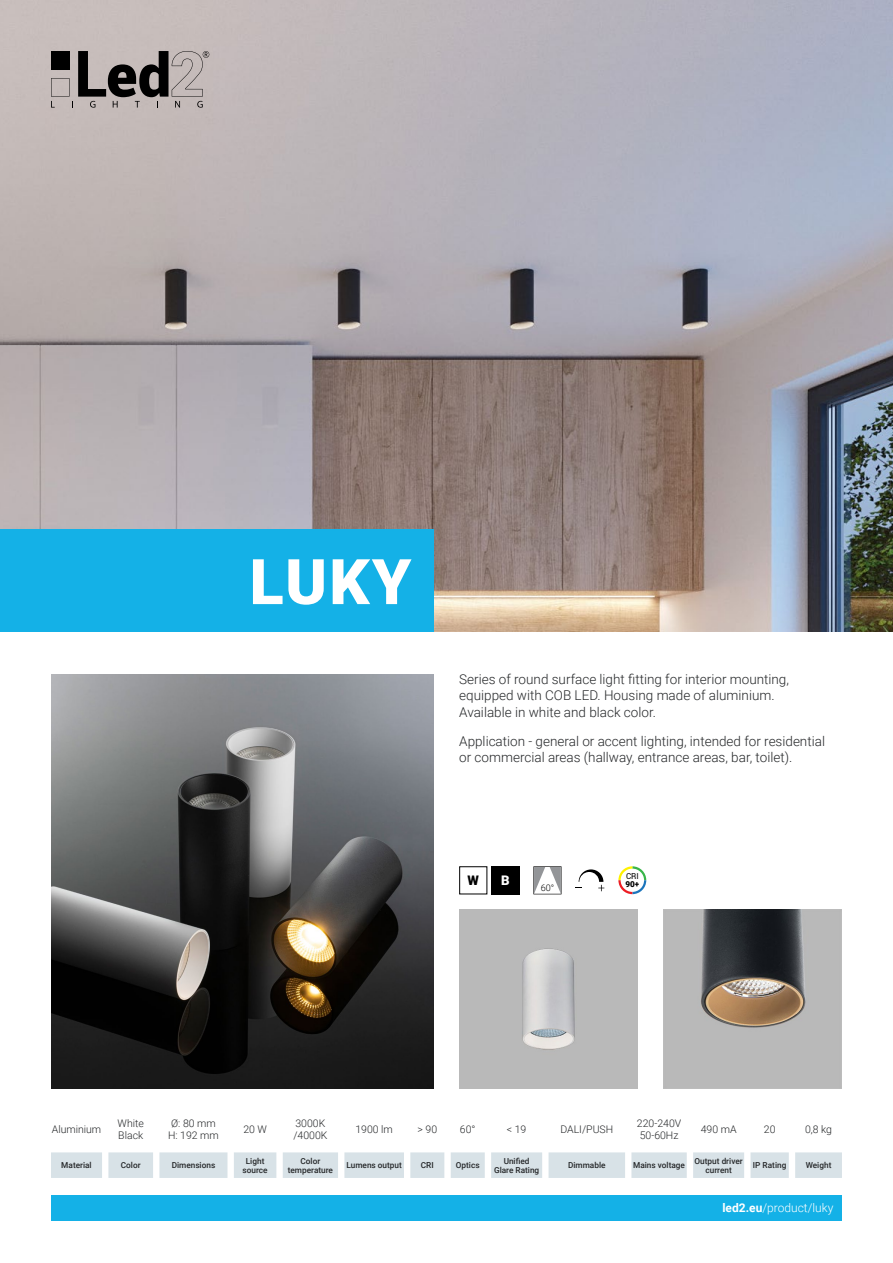
<style>
.page{position:relative;width:893px;height:1263px;background:#fff}
.page>*{position:absolute;margin:0;border:0;box-sizing:border-box;transform-origin:0 0}
.t1{font:900 63px "Roboto";color:#fff}
.t2{font:300 13.5px/16.2px "Roboto";color:#252729}
.t3{font:900 13.2px "Roboto";color:#000}
.t4{font:900 13.2px "Roboto";color:#fff}
.t5{font:300 12px "Roboto";color:#fff}
.t6{font:300 10.5px/12.6px "Roboto";color:#252729}
.t7{font:300 9.15px "Roboto";color:#000}
.t8{font:500 8.25px/9px "Roboto";color:#252729;text-align:center}
.t9{font:8.25px/7.8px "Roboto";color:#000}
.s1{font-weight:900}
.s2{font-weight:700}
</style>
<div class="page">
<img style="left:0;top:0;width:893px;height:631px">
<svg style="left:51px;top:1152px;width:791px;height:26px;background:#dce5e9"></svg>
<div style="left:51px;top:1195px;width:791px;height:25px;background:#14b1e7"></div>
<img style="left:51px;top:674px;width:383px;height:415px">
<div style="left:0;top:529px;width:434px;height:102px;background:#14b1e7"></div>
<img style="left:663px;top:910px;width:179px;height:179px">
<img style="left:459px;top:910px;width:179px;height:179px">
<svg style="left:51px;top:51px;width:158px;height:57px;background:#898281"></svg>
<svg style="left:618px;top:866px;width:28px;height:28px"></svg>
<svg style="left:533px;top:866px;width:28px;height:28px"></svg>
<svg style="left:575px;top:869px;width:29px;height:22px"></svg>
<div style="left:491px;top:866px;width:28px;height:28px;background:#000"></div>
<p class="t1" style="left:250px;top:537px;width:163px">LUKY</p>
<p class="t2" style="left:459px;top:671px;width:331px">Series of round surface light fitting for interior mounting, equipped with COB LED. Housing made of aluminium.<br>Available in white and black color.</p>
<p class="t2" style="left:459px;top:732px;width:367px">Application - general or accent lighting, intended for residential or commercial areas (hallway, entrance areas, bar, toilet).</p>
<p class="t3" style="left:468px;top:871px;width:13px">W</p>
<p class="t4" style="left:501px;top:871px;width:10px">B</p>
<p class="t7" style="left:541px;top:881px;width:15px">60°</p>
<p class="t9" style="left:625px;top:872px;width:15px">CRI<br><span class="s1">90+</span></p>
<p class="t6" style="left:52px;top:1122px;width:51px">Aluminium</p>
<p class="t6" style="left:118px;top:1116px;width:28px">White<br>Black</p>
<p class="t6" style="left:168px;top:1116px;width:52px">Ø: 80 mm<br>H: 192 mm</p>
<p class="t6" style="left:243px;top:1122px;width:25px">20 W</p>
<p class="t6" style="left:293px;top:1116px;width:36px">3000K /4000K</p>
<p class="t6" style="left:355px;top:1122px;width:39px">1900 lm</p>
<p class="t6" style="left:418px;top:1122px;width:21px">&gt; 90</p>
<p class="t6" style="left:460px;top:1122px;width:17px">60°</p>
<p class="t6" style="left:507px;top:1122px;width:21px">&lt; 19</p>
<p class="t6" style="left:560px;top:1122px;width:54px">DALI/PUSH</p>
<p class="t6" style="left:637px;top:1116px;width:46px">220-240V<br>50-60Hz</p>
<p class="t6" style="left:701px;top:1122px;width:37px">490 mA</p>
<p class="t6" style="left:764px;top:1122px;width:13px">20</p>
<p class="t6" style="left:805px;top:1122px;width:29px">0,8 kg</p>
<p class="t8" style="left:61px;top:1160px;width:32px">Material</p>
<p class="t8" style="left:121px;top:1160px;width:21px">Color</p>
<p class="t8" style="left:172px;top:1160px;width:45px">Dimensions</p>
<p class="t8" style="left:243px;top:1156px;width:27px">Light source</p>
<p class="t8" style="left:288px;top:1156px;width:47px">Color temperature</p>
<p class="t8" style="left:346px;top:1160px;width:57px">Lumens output</p>
<p class="t8" style="left:421px;top:1160px;width:14px">CRI</p>
<p class="t8" style="left:456px;top:1160px;width:25px">Optics</p>
<p class="t8" style="left:494px;top:1156px;width:47px">Unified<br>Glare Rating</p>
<p class="t8" style="left:568px;top:1160px;width:39px">Dimmable</p>
<p class="t8" style="left:633px;top:1160px;width:53px">Mains voltage</p>
<p class="t8" style="left:695px;top:1156px;width:50px">Output driver current</p>
<p class="t8" style="left:753px;top:1160px;width:35px">IP Rating</p>
<p class="t8" style="left:806px;top:1160px;width:27px">Weight</p>
<p class="t5" style="left:722px;top:1199px;width:112px"><span class="s2">led2.eu</span>/product/luky</p>
</div>
